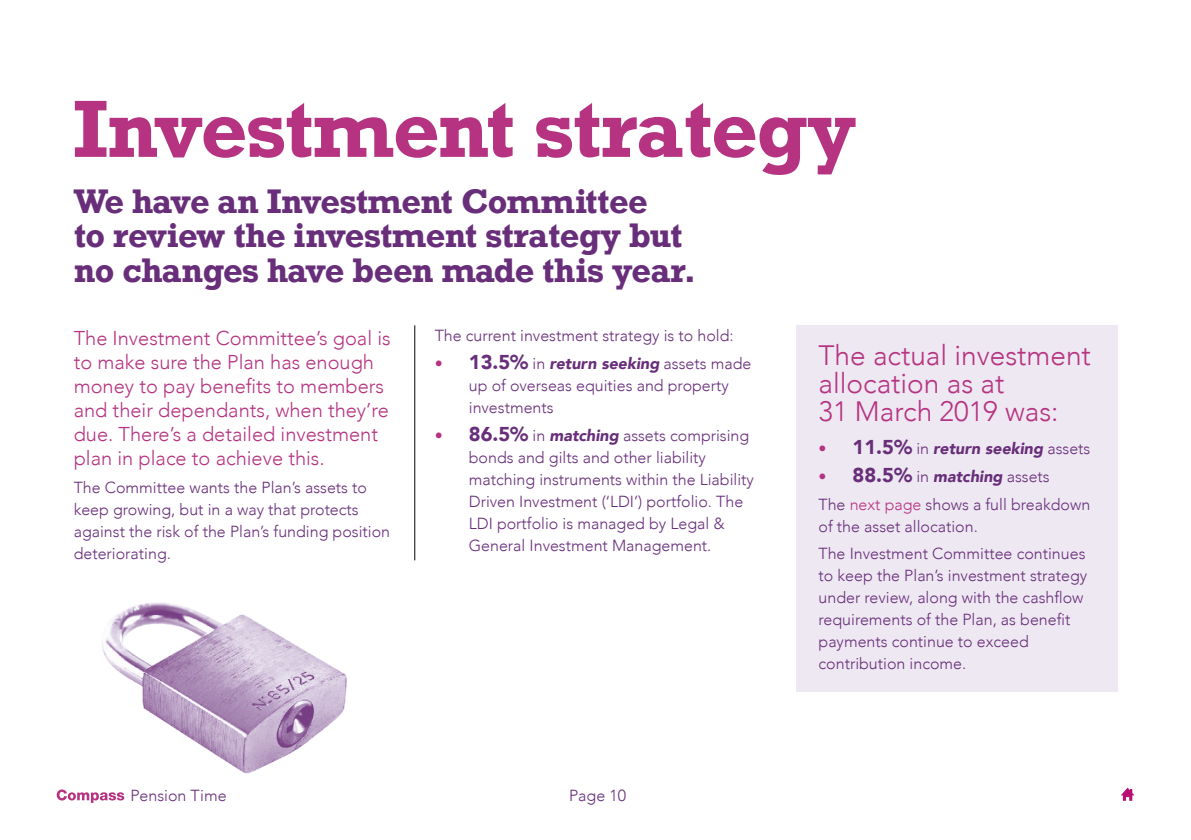
<style>
.page{position:relative;width:1191px;height:840px;background:#fff}
.page>*{position:absolute;margin:0;border:0;box-sizing:border-box;transform-origin:0 0}
.t1{font:700 76px "Rockwell";letter-spacing:-.02em;color:#b53381}
.t2{font:700 32px/34.2px "Rockwell";letter-spacing:-.02em;color:#682e7a}
.t3{font:300 28px/28px "Avenir";color:#b53381}
.t4{font:300 20px/24px "Avenir";color:#b53381}
.t5{font:300 16px/22px "Avenir";color:#682e7a}
.t6{font:italic 900 16px "Avenir";color:#682e7a}
.s1{color:#b53381}
.s2{font-weight:900;font-size:20px}
.s3{font-weight:900;font-style:italic}
.s4{font-weight:300;font-style:normal;color:#b53381}
.s5{font-style:normal;font-size:20px}
.s6{font-weight:300;font-style:normal}
</style>
<div class="page">
<img style="left:102px;top:603px;width:245px;height:171px">
<svg style="left:57px;top:789px;width:67px;height:13px"></svg>
<svg style="left:1121px;top:787px;width:13px;height:13px"></svg>
<hr style="left:414px;top:325px;width:1px;height:235px;background:#000">
<div style="left:796px;top:325px;width:321px;height:366px;background:#eee8f2"></div>
<h1 class="t1" style="left:74px;top:80px;width:784px">Investment strategy</h1>
<h2 class="t2" style="left:74px;top:184px;width:624px">We have an Investment Committee<br>to review the investment strategy but no changes have been made this year.</h2>
<p class="t4" style="left:74px;top:326px;width:318px">The Investment Committee’s goal is to make sure the Plan has enough money to pay benefits to members and their dependants, when they’re due. There’s a detailed investment plan in place to achieve this.</p>
<p class="t5" style="left:74px;top:476px;width:318px">The Committee wants the Plan’s assets to keep growing, but in a way that protects against the risk of the Plan’s funding position deteriorating.</p>
<p class="t5" style="left:435px;top:324px;width:300px">The current investment strategy is to hold:</p>
<p class="t5" style="left:469px;top:352px;width:284px;text-indent:-34px"><span class="s1">•</span> <span class="s2">13.5%</span> in <span class="s3">return seeking</span> assets made up of overseas equities and property investments</p>
<p class="t5" style="left:469px;top:424px;width:287px;text-indent:-34px"><span class="s1">•</span> <span class="s2">86.5%</span> in <span class="s3">matching</span> assets comprising bonds and gilts and other liability matching instruments within the Liability Driven Investment (‘LDI’) portfolio. The LDI portfolio is managed by Legal &amp; General Investment Management.</p>
<p class="t5" style="left:130px;top:783px;width:98px">Pension Time</p>
<p class="t5" style="left:569px;top:783px;width:58px">Page 10</p>
<h3 class="t3" style="left:818px;top:341px;width:274px">The actual investment allocation as at<br>31 March 2019 was:</h3>
<p class="t6" style="left:818px;top:435px;width:273px"><span class="s4">•</span> <span class="s5">11.5%</span> <span class="s6">in</span> return seeking <span class="s6">assets</span></p>
<p class="t5" style="left:818px;top:462px;width:273px;line-height:27.6px"><span class="s1">•</span> <span class="s2">88.5%</span> in <span class="s3">matching</span> assets<br>The <span class="s1">next page</span> shows a full breakdown</p>
<p class="t5" style="left:818px;top:512px;width:268px;line-height:27.6px">of the asset allocation.<br>The Investment Committee continues</p>
<p class="t5" style="left:818px;top:564px;width:270px">to keep the Plan’s investment strategy under review, along with the cashflow requirements of the Plan, as benefit payments continue to exceed contribution income.</p>
</div>
